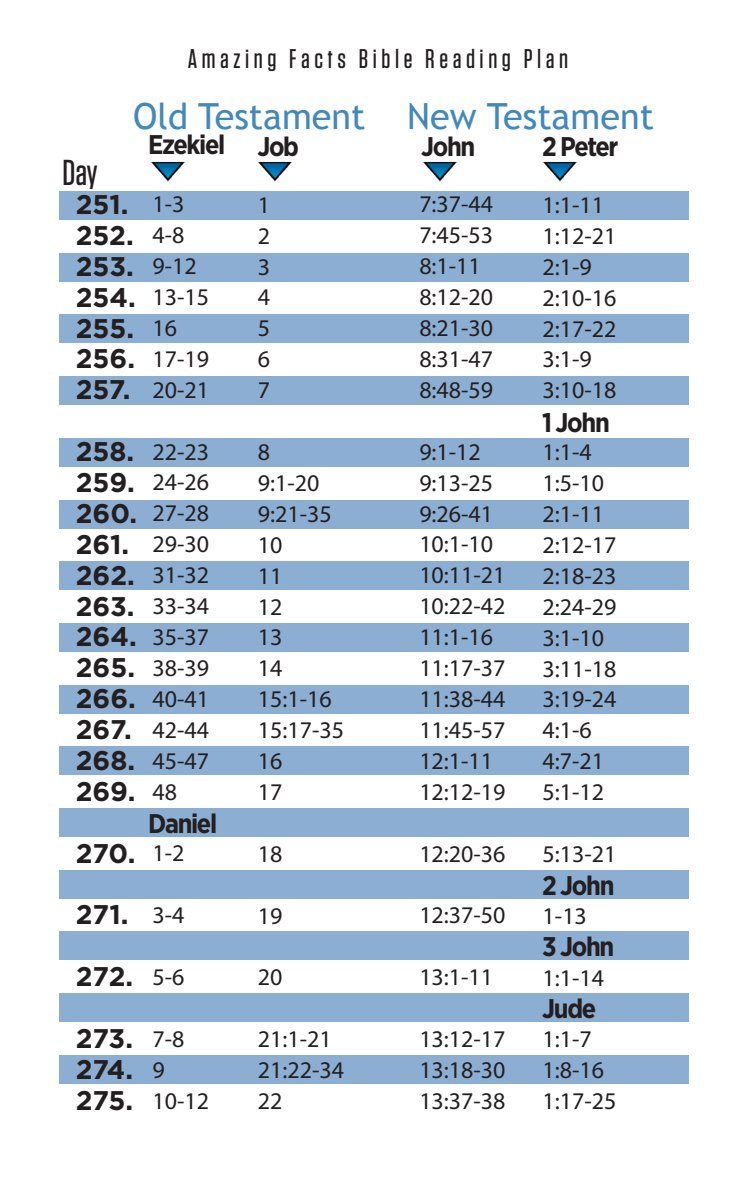
<style>
.page{position:relative;width:756px;height:1188px;background:#fff}
.page>*{position:absolute;margin:0;border:0;box-sizing:border-box;transform-origin:0 0}
.t1{font:36px "Trebuchet MS";color:#4289bb}
.t2{font:500 36px "Tungsten";color:#231f20}
.t3{font:700 27px/30.9px "Gotham HTF";color:#231f20}
.t4{font:700 27px "Gotham Narrow";letter-spacing:-.05em;color:#231f20}
.t5{font:500 27px "Tungsten";letter-spacing:.17em;color:#231f20}
.t6{font:24px/30.9px "Myriad Pro";color:#231f20}
</style>
<div class="page">
<img style="left:151px;top:162px;width:34px;height:19px">
<img style="left:258px;top:162px;width:34px;height:19px">
<img style="left:423px;top:162px;width:34px;height:19px">
<img style="left:543px;top:162px;width:34px;height:19px">
<div style="left:59px;top:191px;width:630px;height:29px;background:#8caed2"></div>
<div style="left:59px;top:253px;width:630px;height:29px;background:#8caed2"></div>
<div style="left:59px;top:315px;width:630px;height:28px;background:#8caed2"></div>
<div style="left:59px;top:376px;width:630px;height:29px;background:#8caed2"></div>
<div style="left:59px;top:438px;width:630px;height:29px;background:#8caed2"></div>
<div style="left:59px;top:500px;width:630px;height:28px;background:#8caed2"></div>
<div style="left:59px;top:561px;width:630px;height:29px;background:#8caed2"></div>
<div style="left:59px;top:623px;width:630px;height:29px;background:#8caed2"></div>
<div style="left:59px;top:685px;width:630px;height:28px;background:#8caed2"></div>
<div style="left:59px;top:747px;width:630px;height:28px;background:#8caed2"></div>
<div style="left:59px;top:808px;width:630px;height:29px;background:#8caed2"></div>
<div style="left:59px;top:870px;width:630px;height:29px;background:#8caed2"></div>
<div style="left:59px;top:993px;width:630px;height:29px;background:#8caed2"></div>
<div style="left:59px;top:1055px;width:630px;height:29px;background:#8caed2"></div>
<div style="left:59px;top:932px;width:630px;height:28px;background:#8caed2"></div>
<h1 class="t2" style="left:62px;top:154px;width:37px">Day</h1>
<p class="t5" style="left:188px;top:44px;width:382px">Amazing Facts Bible Reading Plan</p>
<h1 class="t1" style="left:133px;top:95px;width:522px">Old Testament New Testament</h1>
<p class="t4" style="left:148px;top:127px;width:152px">Ezekiel Job</p>
<p class="t4" style="left:421px;top:129px;width:56px">John</p>
<p class="t4" style="left:542px;top:129px;width:78px">2 Peter</p>
<p class="t3" style="left:76px;top:188px;width:62px">251.<br>252.<br>253.<br>254.<br>255.<br>256.<br>257.</p>
<p class="t6" style="left:153px;top:188px;width:58px">1-3<br>4-8<br>9-12<br>13-15<br>16<br>17-19<br>20-21</p>
<p class="t3" style="left:76px;top:435px;width:63px">258.<br>259.<br>260.<br>261.<br>262.<br>263.<br>264.<br>265.<br>266.<br>267.<br>268.<br>269.</p>
<p class="t3" style="left:76px;top:837px;width:61px">270.</p>
<p class="t6" style="left:153px;top:436px;width:58px;text-align:justify">22-23<br>24-26<br>27-28<br>29-30<br>31-32<br>33-34<br>35-37<br>38-39<br>40-41<br>42-44<br>45-47<br>48</p>
<p class="t4" style="left:148px;top:806px;width:71px">Daniel</p>
<p class="t6" style="left:153px;top:837px;width:33px">1-2</p>
<p class="t3" style="left:76px;top:899px;width:54px">271.</p>
<p class="t6" style="left:153px;top:899px;width:33px">3-4</p>
<p class="t3" style="left:76px;top:961px;width:59px">272.</p>
<p class="t6" style="left:153px;top:961px;width:33px">5-6</p>
<p class="t3" style="left:76px;top:1022px;width:59px;text-align:justify">273.<br>274.<br>275.</p>
<p class="t6" style="left:153px;top:1023px;width:58px">7-8<br>9<br>10-12</p>
<p class="t6" style="left:258px;top:189px;width:14px;text-align:justify">1<br>2<br>3<br>4<br>5<br>6<br>7</p>
<p class="t6" style="left:258px;top:436px;width:88px">8<br>9:1-20<br>9:21-35<br>10<br>11<br>12<br>13<br>14<br>15:1-16<br>15:17-35<br>16<br>17</p>
<p class="t6" style="left:258px;top:838px;width:26px">18</p>
<p class="t6" style="left:258px;top:900px;width:26px">19</p>
<p class="t6" style="left:258px;top:962px;width:26px">20</p>
<p class="t6" style="left:258px;top:1023px;width:88px">21:1-21<br>21:22-34<br>22</p>
<p class="t6" style="left:419px;top:189px;width:75px">7:37-44<br>7:45-53<br>8:1-11<br>8:12-20<br>8:21-30<br>8:31-47<br>8:48-59</p>
<p class="t6" style="left:419px;top:436px;width:88px">9:1-12<br>9:13-25<br>9:26-41<br>10:1-10<br>10:11-21<br>10:22-42<br>11:1-16<br>11:17-37<br>11:38-44<br>11:45-57<br>12:1-11<br>12:12-19</p>
<p class="t6" style="left:419px;top:838px;width:88px">12:20-36</p>
<p class="t6" style="left:419px;top:900px;width:88px">12:37-50</p>
<p class="t6" style="left:419px;top:961px;width:75px">13:1-11</p>
<p class="t6" style="left:419px;top:1023px;width:88px;text-align:justify">13:12-17<br>13:18-30<br>13:37-38</p>
<p class="t6" style="left:543px;top:189px;width:75px">1:1-11<br>1:12-21<br>2:1-9<br>2:10-16<br>2:17-22<br>3:1-9<br>3:10-18</p>
<p class="t4" style="left:542px;top:405px;width:69px">1 John</p>
<p class="t6" style="left:543px;top:436px;width:75px">1:1-4<br>1:5-10<br>2:1-11<br>2:12-17<br>2:18-23<br>2:24-29<br>3:1-10<br>3:11-18<br>3:19-24<br>4:1-6<br>4:7-21<br>5:1-12</p>
<p class="t6" style="left:543px;top:838px;width:75px">5:13-21</p>
<p class="t4" style="left:542px;top:868px;width:74px">2 John</p>
<p class="t6" style="left:543px;top:900px;width:46px">1-13</p>
<p class="t4" style="left:542px;top:929px;width:74px">3 John</p>
<p class="t6" style="left:543px;top:962px;width:63px">1:1-14</p>
<p class="t4" style="left:542px;top:991px;width:56px">Jude</p>
<p class="t6" style="left:543px;top:1024px;width:75px">1:1-7<br>1:8-16<br>1:17-25</p>
</div>
